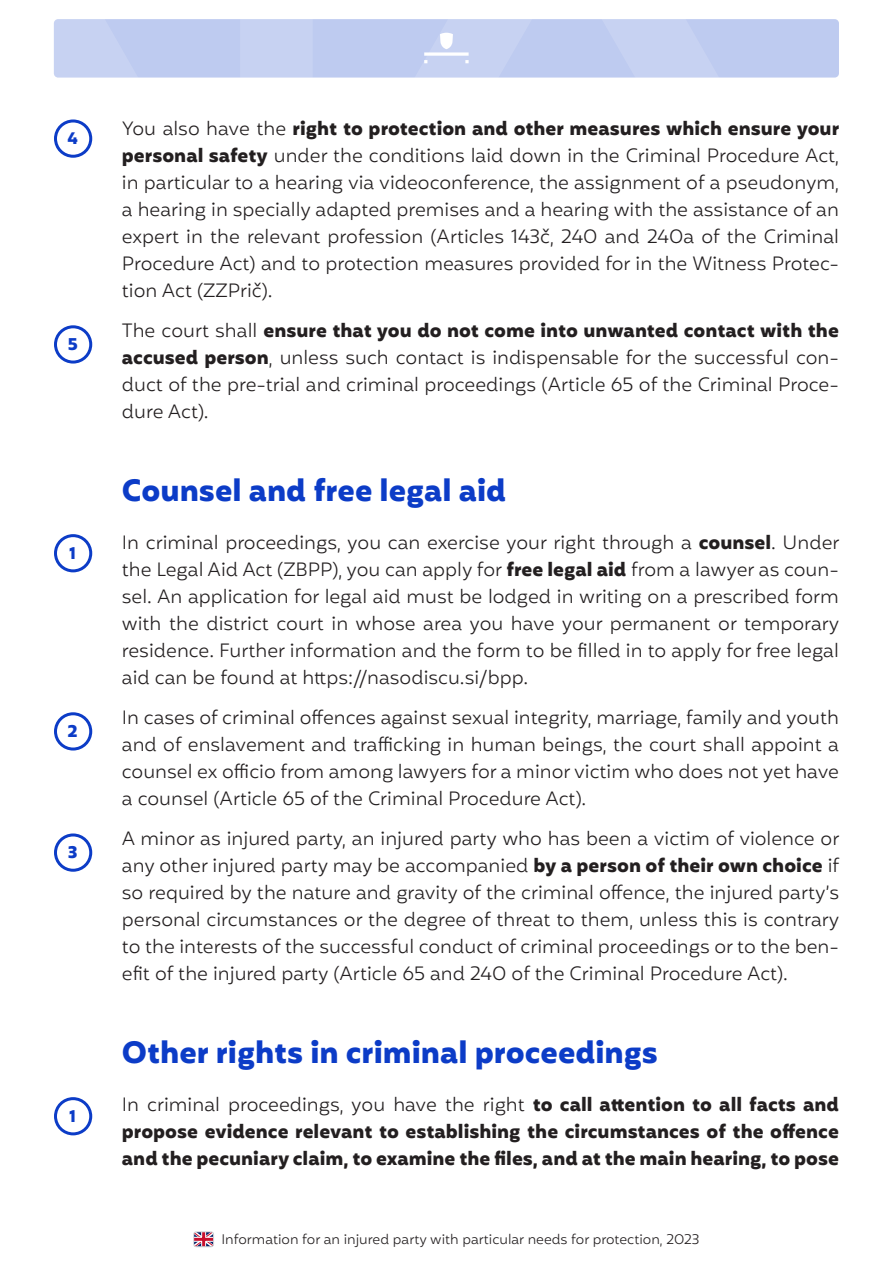
<style>
.page{position:relative;width:893px;height:1263px;background:#fff}
.page>*{position:absolute;margin:0;border:0;box-sizing:border-box;transform-origin:0 0}
.Heading_-_part{font:700 30px "Mohr";color:#0c3cc7}
.Besedilo{font:300 18.75px/27px "Mohr";color:#231f20;text-align:justify}
.Besedilo-2{font:700 18.75px/27px "Mohr";color:#231f20;text-align:justify}
.Bulet_-_številke{font:700 16.5px "Mohr";color:#0c3cc7}
.t1{font:300 13.5px "Mohr";color:#231f20}
.s1{font-weight:700}
.s2{font-weight:300}
</style>
<div class="page">
<div style="left:54px;top:19px;width:785px;height:59px;background:#becbf0;border-radius:4px"></div>
<svg style="left:54px;top:19px;width:694px;height:59px"></svg>
<svg style="left:195px;top:1233px;width:17px;height:12px"></svg>
<div style="left:193px;top:1231px;width:21px;height:16px;border:1px solid #d1d2d4;border-radius:3px"></div>
<div style="left:54px;top:119px;width:38px;height:39px;border:3px solid #0c3cc7;border-radius:50%"></div>
<div style="left:54px;top:325px;width:38px;height:39px;border:3px solid #0c3cc7;border-radius:50%"></div>
<div style="left:54px;top:534px;width:38px;height:38px;border:3px solid #0c3cc7;border-radius:50%"></div>
<div style="left:54px;top:712px;width:38px;height:38px;border:3px solid #0c3cc7;border-radius:50%"></div>
<div style="left:54px;top:833px;width:38px;height:39px;border:3px solid #0c3cc7;border-radius:50%"></div>
<div style="left:54px;top:1097px;width:38px;height:38px;border:3px solid #0c3cc7;border-radius:50%"></div>
<p class="Bulet_-_številke" style="left:68px;top:129px;width:12px">4</p>
<p class="Bulet_-_številke" style="left:68px;top:335px;width:12px">5</p>
<p class="Bulet_-_številke" style="left:69px;top:544px;width:8px">1</p>
<p class="Bulet_-_številke" style="left:68px;top:722px;width:12px">2</p>
<p class="Bulet_-_številke" style="left:68px;top:843px;width:11px">3</p>
<p class="Bulet_-_številke" style="left:69px;top:1107px;width:8px">1</p>
<p class="Besedilo" style="left:122px;top:117px;width:719px">You also have the <span class="s1">right to protection and other measures which ensure your personal safety</span> under the conditions laid down in the Criminal Procedure Act, in particular to a hearing via videoconference, the assignment of a pseudonym, a hearing in specially adapted premises and a hearing with the assistance of an expert in the relevant profession (Articles 143č, 240 and 240a of the Criminal Procedure Act) and to protection measures provided for in the Witness Protec&shy;tion Act (ZZPrič).</p>
<p class="Besedilo" style="left:122px;top:319px;width:719px">The court shall <span class="s1">ensure that you do not come into unwanted contact with the accused person</span>, unless such contact is indispensable for the successful con&shy;duct of the pre-trial and criminal proceedings (Article 65 of the Criminal Proce&shy;dure Act).</p>
<p class="Heading_-_part" style="left:122px;top:473px;width:386px">Counsel and free legal aid</p>
<p class="Besedilo" style="left:122px;top:531px;width:719px">In criminal proceedings, you can exercise your right through a <span class="s1">counsel</span>. Under the Legal Aid Act (ZBPP), you can apply for <span class="s1">free legal aid</span> from a lawyer as coun&shy;sel. An application for legal aid must be lodged in writing on a prescribed form with the district court in whose area you have your permanent or temporary residence. Further information and the form to be filled in to apply for free legal aid can be found at https://nasodiscu.si/bpp.</p>
<p class="Besedilo" style="left:122px;top:706px;width:719px">In cases of criminal offences against sexual integrity, marriage, family and youth and of enslavement and trafficking in human beings, the court shall appoint a counsel ex officio from among lawyers for a minor victim who does not yet have a counsel (Article 65 of the Criminal Procedure Act).</p>
<p class="Besedilo" style="left:122px;top:826px;width:719px">A minor as injured party, an injured party who has been a victim of violence or any other injured party may be accompanied <span class="s1">by a person of their own choice</span> if so required by the nature and gravity of the criminal offence, the injured party’s personal circumstances or the degree of threat to them, unless this is contrary to the interests of the successful conduct of criminal proceedings or to the ben&shy;efit of the injured party (Article 65 and 240 of the Criminal Procedure Act).</p>
<p class="Heading_-_part" style="left:122px;top:1034px;width:538px">Other rights in criminal proceedings</p>
<p class="Besedilo-2" style="left:122px;top:1091px;width:719px"><span class="s2">In criminal proceedings, you have the right</span> to call attention to all facts and propose evidence relevant to establishing the circumstances of the offence and the pecuniary claim, to examine the files, and at the main hearing, to pose</p>
<p class="t1" style="left:221px;top:1230px;width:480px">Information for an injured party with particular needs for protection, 2023</p>
</div>
